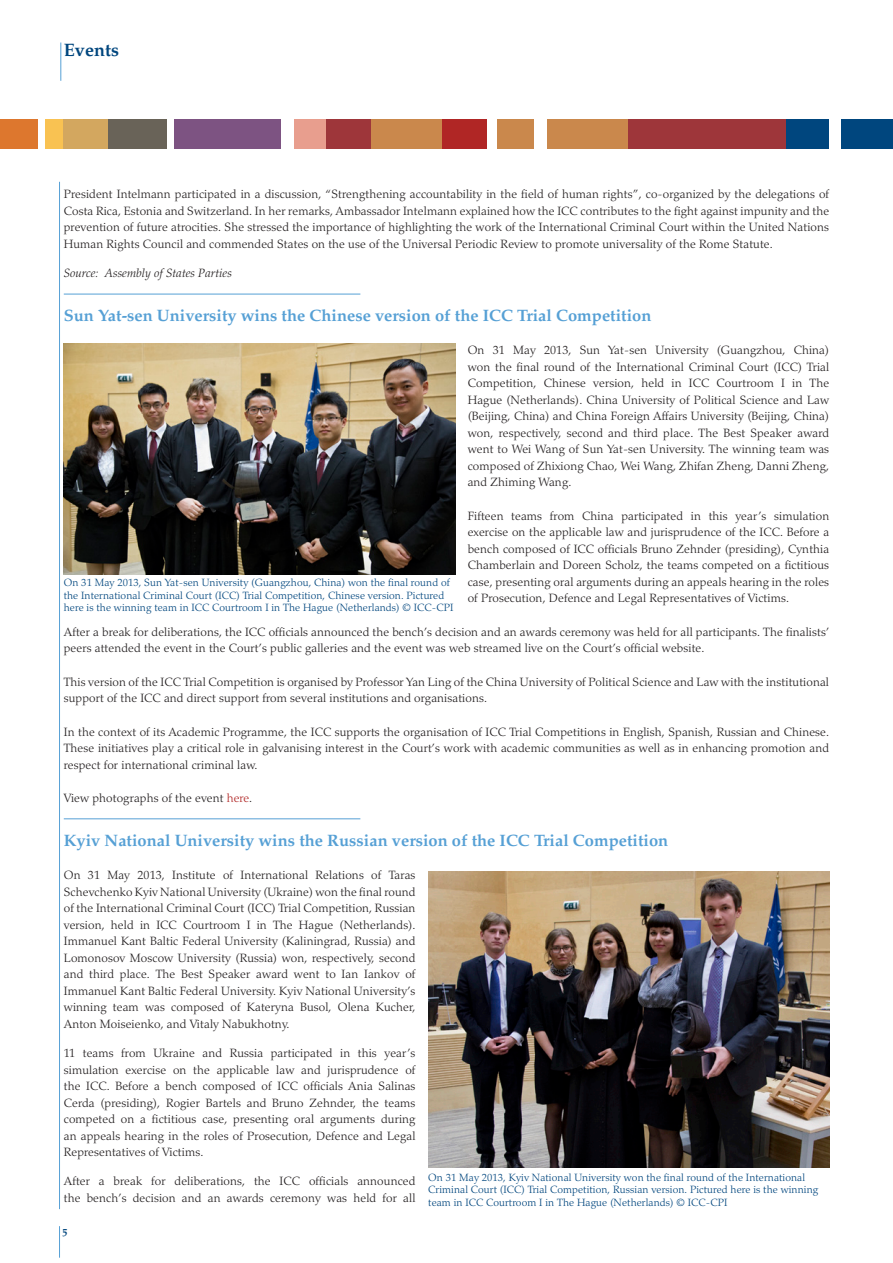
<style>
.page{position:relative;width:893px;height:1263px;background:#fff}
.page>*{position:absolute;margin:0;border:0;box-sizing:border-box;transform-origin:0 0}
.t1{font:18px "Palatino Bold Os F";letter-spacing:.005em;color:#00467e}
.t2{font:16.5px "Palatino Bold Os F";color:#56a0d5}
.t3{font:300 12px/16.5px "Palatino";letter-spacing:.01em;color:#231f20;text-align:justify}
.t4{font:italic 300 12px "Palatino";letter-spacing:.01em;color:#231f20}
.t5{font:300 10.5px/12.6px "Palatino";letter-spacing:.01em;color:#00467e}
.t6{font:10.5px "Palatino Bold Os F";color:#00467e}
.s1{color:#b02625}
</style>
<div class="page">
<div style="left:0;top:119px;width:38px;height:30px;background:#dd772e"></div>
<div style="left:45px;top:119px;width:19px;height:30px;background:#f9c252"></div>
<div style="left:64px;top:119px;width:44px;height:30px;background:#d3a75f"></div>
<div style="left:108px;top:119px;width:59px;height:30px;background:#696358"></div>
<div style="left:174px;top:119px;width:106px;height:30px;background:#7d5382"></div>
<div style="left:294px;top:119px;width:33px;height:30px;background:#e89e8e"></div>
<div style="left:327px;top:119px;width:44px;height:30px;background:#9e363a"></div>
<div style="left:371px;top:119px;width:71px;height:30px;background:#ca884c"></div>
<div style="left:442px;top:119px;width:45px;height:30px;background:#b02625"></div>
<div style="left:497px;top:119px;width:37px;height:30px;background:#ca884c"></div>
<div style="left:547px;top:119px;width:81px;height:30px;background:#ca884c"></div>
<div style="left:628px;top:119px;width:159px;height:30px;background:#9e363a"></div>
<div style="left:787px;top:119px;width:42px;height:30px;background:#00467e"></div>
<div style="left:842px;top:119px;width:51px;height:30px;background:#00467e"></div>
<hr style="left:59px;top:182px;width:1px;height:1027px;background:#56a0d5">
<hr style="left:892px;top:119px;width:1px;height:30px;background:#dd772e">
<hr style="left:61px;top:43px;width:1px;height:38px;background:#56a0d5">
<hr style="left:59px;top:1226px;width:1px;height:32px;background:#56a0d5">
<img style="left:428px;top:872px;width:401px;height:296px">
<hr style="left:64px;top:294px;width:296px;height:1px;background:#56a0d5">
<hr style="left:64px;top:818px;width:296px;height:1px;background:#56a0d5">
<img style="left:64px;top:343px;width:391px;height:231px">
<p class="t1" style="left:64px;top:39px;width:57px">Events</p>
<p class="t3" style="left:64px;top:186px;width:767px">President Intelmann participated in a discussion, “Strengthening accountability in the field of human rights”, co-organized by the delegations of Costa Rica, Estonia and Switzerland. In her remarks, Ambassador Intelmann explained how the ICC contributes to the fight against impunity and the prevention of future atrocities. She stressed the importance of highlighting the work of the International Criminal Court within the United Nations Human Rights Council and commended States on the use of the Universal Periodic Review to promote universality of the Rome Statute.</p>
<p class="t4" style="left:64px;top:266px;width:170px">Source: Assembly of States Parties</p>
<p class="t2" style="left:64px;top:305px;width:589px">Sun Yat-sen University wins the Chinese version of the ICC Trial Competition</p>
<p class="t3" style="left:468px;top:342px;width:363px">On 31 May 2013, Sun Yat-sen University (Guangzhou, China) won the final round of the International Criminal Court (ICC) Trial Competition, Chinese version, held in ICC Courtroom I in The Hague (Netherlands). China University of Political Science and Law (Beijing, China) and China Foreign Affairs University (Beijing, China) won, respectively, second and third place. The Best Speaker award went to Wei Wang of Sun Yat-sen University. The winning team was composed of Zhixiong Chao, Wei Wang, Zhifan Zheng, Danni Zheng, and Zhiming Wang.</p>
<p class="t3" style="left:468px;top:508px;width:363px">Fifteen teams from China participated in this year’s simulation exercise on the applicable law and jurisprudence of the ICC. Before a bench composed of ICC officials Bruno Zehnder (presiding), Cynthia Chamberlain and Doreen Scholz, the teams competed on a fictitious case, presenting oral arguments during an appeals hearing in the roles of Prosecution, Defence and Legal Representatives of Victims.</p>
<p class="t3" style="left:64px;top:624px;width:767px">After a break for deliberations, the ICC officials announced the bench’s decision and an awards ceremony was held for all participants. The finalists’ peers attended the event in the Court’s public galleries and the event was web streamed live on the Court’s official website.</p>
<p class="t3" style="left:64px;top:674px;width:767px">This version of the ICC Trial Competition is organised by Professor Yan Ling of the China University of Political Science and Law with the institutional support of the ICC and direct support from several institutions and organisations.</p>
<p class="t3" style="left:64px;top:724px;width:767px">In the context of its Academic Programme, the ICC supports the organisation of ICC Trial Competitions in English, Spanish, Russian and Chinese.<br>These initiatives play a critical role in galvanising interest in the Court’s work with academic communities as well as in enhancing promotion and respect for international criminal law.</p>
<p class="t3" style="left:64px;top:790px;width:190px">View photographs of the event <span class="s1">here</span>.</p>
<p class="t2" style="left:64px;top:831px;width:606px">Kyiv National University wins the Russian version of the ICC Trial Competition</p>
<p class="t3" style="left:64px;top:867px;width:353px">On 31 May 2013, Institute of International Relations of Taras Schevchenko Kyiv National University (Ukraine) won the final round of the International Criminal Court (ICC) Trial Competition, Russian version, held in ICC Courtroom I in The Hague (Netherlands).<br>Immanuel Kant Baltic Federal University (Kaliningrad, Russia) and Lomonosov Moscow University (Russia) won, respectively, second and third place. The Best Speaker award went to Ian Iankov of Immanuel Kant Baltic Federal University. Kyiv National University’s winning team was composed of Kateryna Busol, Olena Kucher, Anton Moiseienko, and Vitaly Nabukhotny.</p>
<p class="t3" style="left:64px;top:1045px;width:353px">11 teams from Ukraine and Russia participated in this year’s simulation exercise on the applicable law and jurisprudence of the ICC. Before a bench composed of ICC officials Ania Salinas Cerda (presiding), Rogier Bartels and Bruno Zehnder, the teams competed on a fictitious case, presenting oral arguments during an appeals hearing in the roles of Prosecution, Defence and Legal Representatives of Victims.</p>
<p class="t3" style="left:64px;top:1173px;width:353px">After a break for deliberations, the ICC officials announced the bench’s decision and an awards ceremony was held for all</p>
<p class="t5" style="left:64px;top:576px;width:391px">On 31 May 2013, Sun Yat-sen University (Guangzhou, China) won the final round of the International Criminal Court (ICC) Trial Competition, Chinese version. Pictured here is the winning team in ICC Courtroom I in The Hague (Netherlands) © ICC-CPI</p>
<p class="t5" style="left:428px;top:1171px;width:391px">On 31 May 2013, Kyiv National University won the final round of the International<br>Criminal Court (ICC) Trial Competition, Russian version. Pictured here is the winning team in ICC Courtroom I in The Hague (Netherlands) © ICC-CPI</p>
<p class="t6" style="left:63px;top:1224px;width:7px">5</p>
</div>
